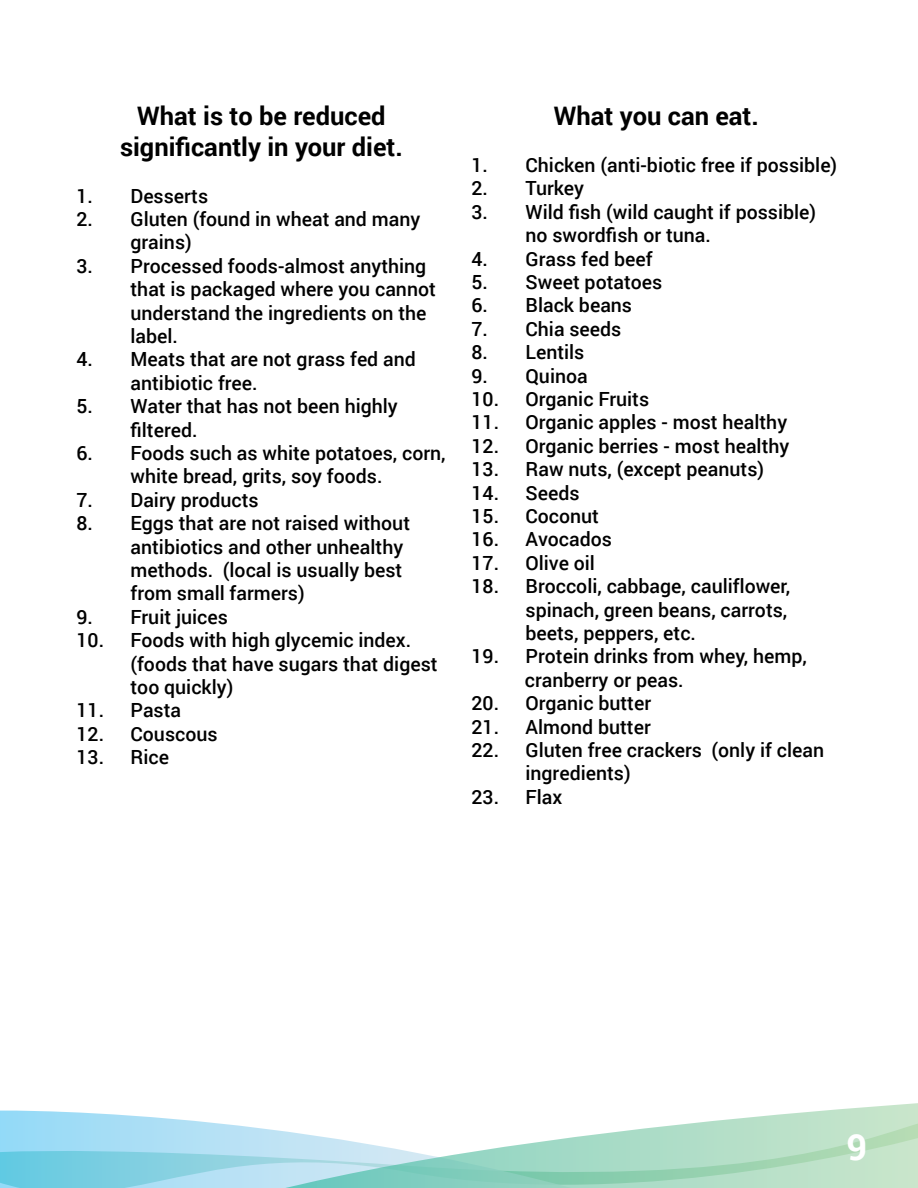
<style>
.page{position:relative;width:918px;height:1188px;background:#fff}
.page>*{position:absolute;margin:0;border:0;box-sizing:border-box;transform-origin:0 0}
.t1{font:700 36px "Roboto";color:#fff}
.t2{font:700 25.5px/30.6px "Roboto";color:#000;text-align:center}
.t3{font:500 19.5px/23.4px "Roboto";color:#000}
</style>
<div class="page">
<svg style="left:0;top:1110px;width:213px;height:78px;background:#97d8ed"></svg>
<svg style="left:213px;top:1103px;width:705px;height:85px"></svg>
<h2 class="t2" style="left:120px;top:100px;width:284px">What is to be reduced significantly in your diet.</h2>
<p class="t3" style="left:77px;top:183px;width:133px">1. Desserts</p>
<p class="t3" style="left:131px;top:207px;width:291px;text-indent:-54px">2. Gluten (found in wheat and many grains)</p>
<p class="t3" style="left:131px;top:253px;width:307px;text-indent:-54px">3. Processed foods-almost anything that is packaged where you cannot understand the ingredients on the label.</p>
<p class="t3" style="left:131px;top:347px;width:287px;text-indent:-54px">4. Meats that are not grass fed and antibiotic free.</p>
<p class="t3" style="left:131px;top:394px;width:269px;text-indent:-54px">5. Water that has not been highly filtered.</p>
<p class="t3" style="left:77px;top:441px;width:371px;text-align:center">6. Foods such as white potatoes, corn, white bread, grits, soy foods.</p>
<p class="t3" style="left:77px;top:487px;width:184px">7. Dairy products</p>
<p class="t3" style="left:131px;top:511px;width:281px;text-indent:-54px">8. Eggs that are not raised without antibiotics and other unhealthy methods. (local is usually best from small farmers)</p>
<p class="t3" style="left:77px;top:604px;width:153px">9. Fruit juices</p>
<p class="t3" style="left:131px;top:628px;width:309px;text-indent:-54px">10. Foods with high glycemic index. (foods that have sugars that digest too quickly)</p>
<p class="t3" style="left:77px;top:698px;width:106px">11. Pasta</p>
<p class="t3" style="left:77px;top:721px;width:143px">12. Couscous</p>
<p class="t3" style="left:77px;top:745px;width:94px">13. Rice</p>
<h2 class="t2" style="left:554px;top:100px;width:206px">What you can eat.</h2>
<p class="t3" style="left:472px;top:153px;width:367px">1. Chicken (anti-biotic free if possible)</p>
<p class="t3" style="left:472px;top:176px;width:114px">2. Turkey</p>
<p class="t3" style="left:526px;top:199px;width:292px;text-indent:-54px">3. Wild fish (wild caught if possible) no swordfish or tuna.</p>
<p class="t3" style="left:472px;top:246px;width:183px">4. Grass fed beef</p>
<p class="t3" style="left:472px;top:270px;width:192px">5. Sweet potatoes</p>
<p class="t3" style="left:472px;top:293px;width:162px">6. Black beans</p>
<p class="t3" style="left:472px;top:316px;width:151px">7. Chia seeds</p>
<p class="t3" style="left:472px;top:340px;width:114px">8. Lentils</p>
<p class="t3" style="left:472px;top:363px;width:118px">9. Quinoa</p>
<p class="t3" style="left:472px;top:387px;width:179px">10. Organic Fruits</p>
<p class="t3" style="left:472px;top:410px;width:317px">11. Organic apples - most healthy</p>
<p class="t3" style="left:472px;top:433px;width:319px">12. Organic berries - most healthy</p>
<p class="t3" style="left:472px;top:457px;width:294px">13. Raw nuts, (except peanuts)</p>
<p class="t3" style="left:472px;top:480px;width:110px">14. Seeds</p>
<p class="t3" style="left:472px;top:504px;width:129px">15. Coconut</p>
<p class="t3" style="left:472px;top:527px;width:142px">16. Avocados</p>
<p class="t3" style="left:472px;top:550px;width:125px">17. Olive oil</p>
<p class="t3" style="left:526px;top:574px;width:266px;text-indent:-54px">18. Broccoli, cabbage, cauliflower, spinach, green beans, carrots, beets, peppers, etc.</p>
<p class="t3" style="left:525px;top:644px;width:283px;text-indent:-53px">19. Protein drinks from whey, hemp, cranberry or peas.</p>
<p class="t3" style="left:472px;top:691px;width:181px">20. Organic butter</p>
<p class="t3" style="left:472px;top:714px;width:181px">21. Almond butter</p>
<p class="t3" style="left:526px;top:738px;width:300px;text-indent:-54px">22. Gluten free crackers (only if clean ingredients)</p>
<p class="t3" style="left:472px;top:784px;width:92px">23. Flax</p>
<h1 class="t1" style="left:847px;top:1122px;width:22px">9</h1>
</div>
